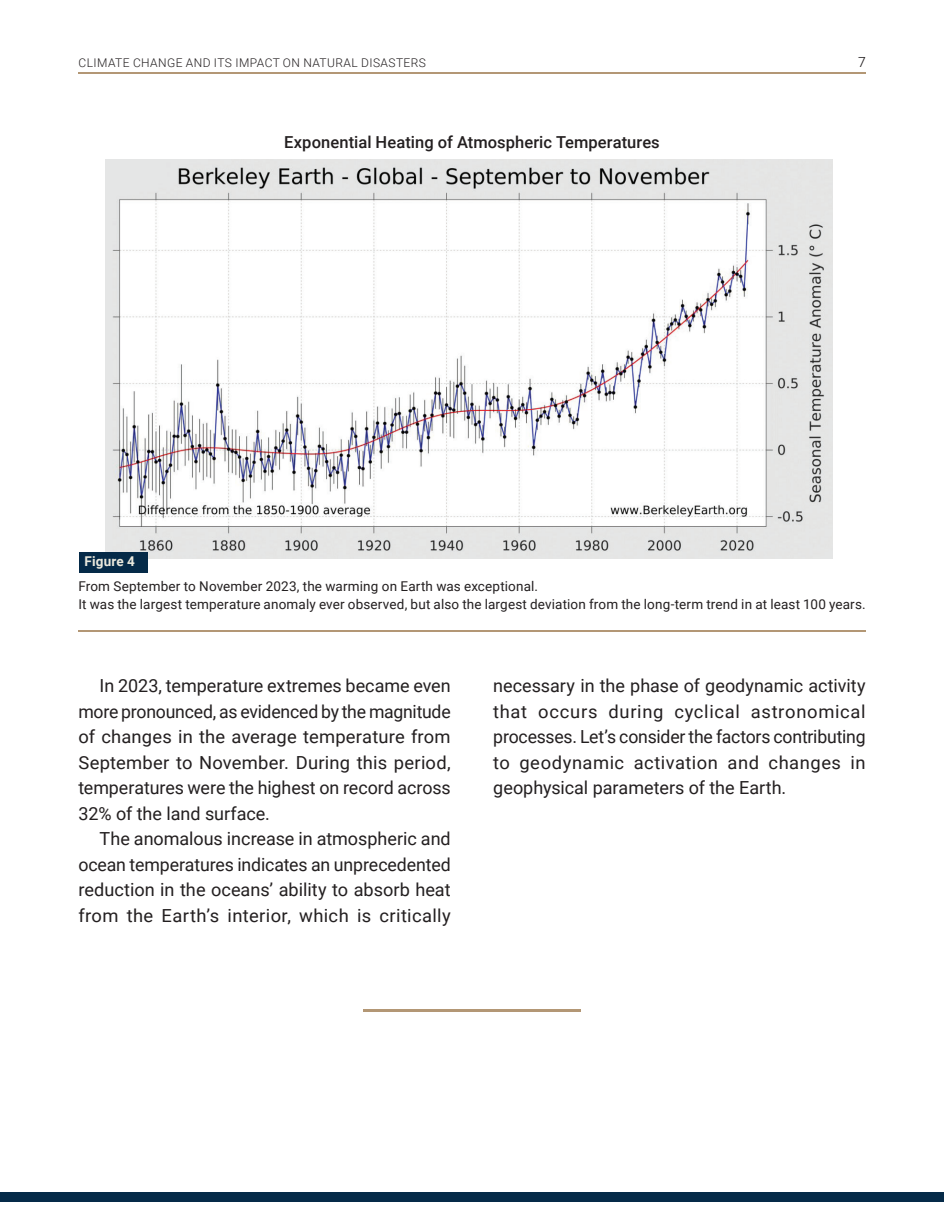
<style>
.page{position:relative;width:944px;height:1214px;background:#fff}
.page>*{position:absolute;margin:0;border:0;box-sizing:border-box;transform-origin:0 0}
.Основной_Т_-_2к{font:18px/25.5px "Roboto";color:#231f20;text-align:justify}
.Верх_графика{font:500 16.5px "Roboto";letter-spacing:.005em;color:#231f20}
.t1{font:300 15px "Proxima Nova";color:#231f20}
.Подпись_рисунка{font:13.5px "Roboto";letter-spacing:.01em;color:#231f20}
.Сноска{font:700 13.5px "Roboto";letter-spacing:.01em;color:#ebe9dd}
.t2{font:300 12px "Roboto";letter-spacing:.035em;color:#231f20}
</style>
<div class="page">
<hr style="left:78px;top:72px;width:787px;height:2px;background:#b39775">
<div style="left:0;top:1192px;width:944px;height:9px;background:#052a48"></div>
<hr style="left:78px;top:630px;width:787px;height:1px;background:#b39775">
<img style="left:105px;top:160px;width:727px;height:399px">
<hr style="left:363px;top:1010px;width:218px;height:2px;background:#b39775">
<div style="left:80px;top:552px;width:68px;height:20px;background:#052a48"></div>
<p class="t2" style="left:79px;top:54px;width:349px">CLIMATE CHANGE AND ITS IMPACT ON NATURAL DISASTERS</p>
<p class="t1" style="left:858px;top:53px;width:9px">7</p>
<p class="Верх_графика" style="left:284px;top:131px;width:377px">Exponential Heating of Atmospheric Temperatures</p>
<p class="Сноска" style="left:84px;top:552px;width:52px">Figure 4</p>
<p class="Подпись_рисунка" style="left:78px;top:576px;width:461px">From September to November 2023, the warming on Earth was exceptional.</p>
<p class="Подпись_рисунка" style="left:78px;top:594px;width:788px">It was the largest temperature anomaly ever observed, but also the largest deviation from the long-term trend in at least 100 years.</p>
<p class="Основной_Т_-_2к" style="left:78px;top:672px;width:374px;text-indent:21px">In 2023, temperature extremes became even more pronounced, as evidenced by the magnitude of changes in the average temperature from September to November. During this period, temperatures were the highest on record across 32% of the land surface.</p>
<p class="Основной_Т_-_2к" style="left:78px;top:825px;width:374px;text-indent:21px">The anomalous increase in atmospheric and ocean temperatures indicates an unprecedented reduction in the oceans’ ability to absorb heat from the Earth’s interior, which is critically</p>
<p class="Основной_Т_-_2к" style="left:493px;top:672px;width:374px">necessary in the phase of geodynamic activity that occurs during cyclical astronomical processes. Let’s consider the factors contributing to geodynamic activation and changes in geophysical parameters of the Earth.</p>
</div>
